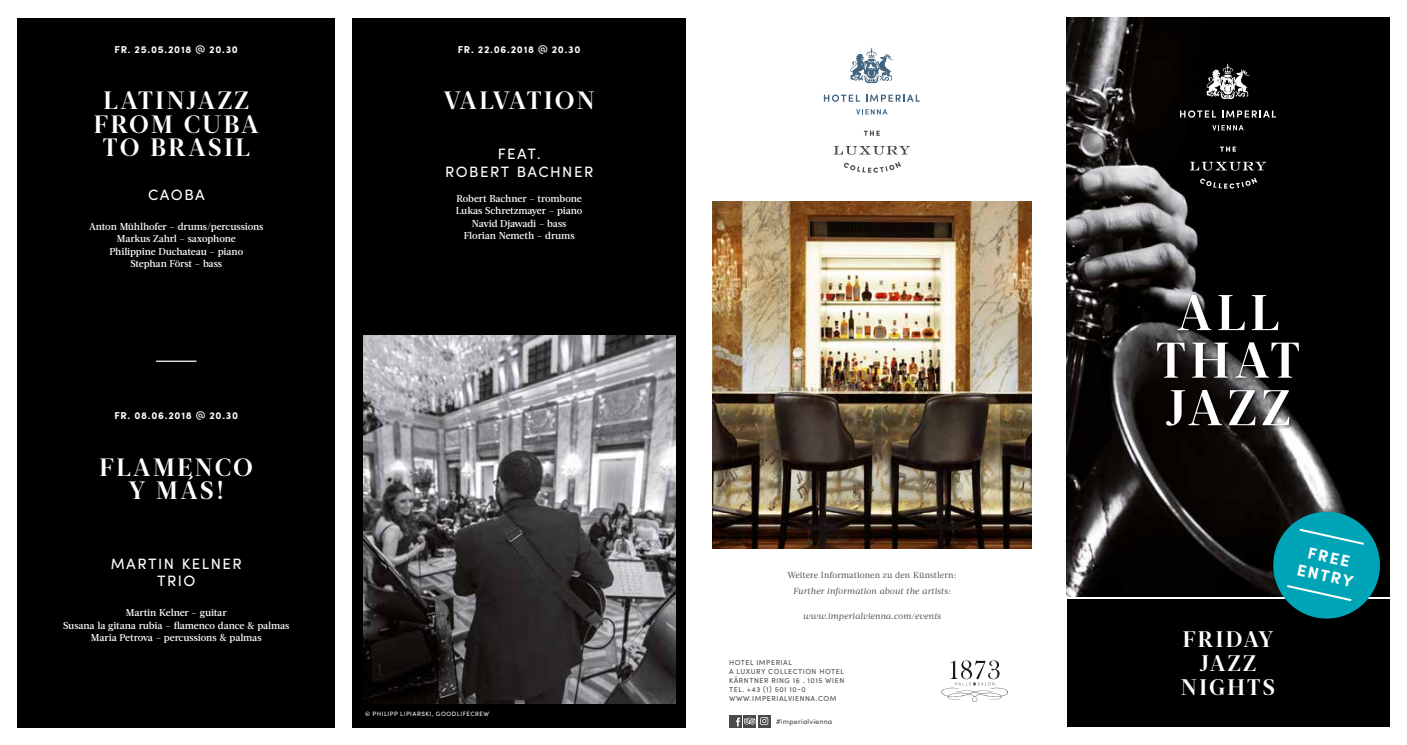
<style>
.page{position:relative;width:1407px;height:745px;background:#fff}
.page>*{position:absolute;margin:0;border:0;box-sizing:border-box;transform-origin:0 0}
.t1{font:700 50px/47.5px "Acta Headline";letter-spacing:.1em;color:#fff;text-align:center}
.t2{font:700 25px/23.8px "Acta Headline";letter-spacing:.09em;color:#fff;text-align:center}
.t3{font:700 25px "Acta Headline";letter-spacing:.05em;color:#fff}
.t4{font:700 22.5px/23.8px "Acta Headline";letter-spacing:.1em;color:#fff;text-align:center}
.t5{font:700 16.25px/18.8px "Sofia Pro";color:#fff;text-align:center}
.t6{font:15px/17.5px "Sofia Pro";letter-spacing:.1em;color:#fff;text-align:center}
.t7{font:500 10px/12.5px "Acta";letter-spacing:-.015em;color:#fff;text-align:center}
.t8{font:700 10px "Sofia Pro";letter-spacing:.075em;color:#fff}
.t9{font:italic 8.75px "Acta";letter-spacing:.01em;color:#4c4a48}
.t10{font:8.75px "Acta";letter-spacing:.01em;color:#4c4a48}
.t11{font:7.25px/9.1px "Sofia Pro";letter-spacing:.075em;color:#4c4a48}
.t12{font:7.25px "Sofia Pro";letter-spacing:.025em;color:#4c4a48}
.t13{font:6.25px "Sofia Pro";letter-spacing:.075em;color:#fff}
</style>
<div class="page">
<img style="left:1067px;top:18px;width:322px;height:577px">
<svg style="left:1200px;top:177px;width:57px;height:11px"></svg>
<svg style="left:1190px;top:162px;width:76px;height:8px"></svg>
<svg style="left:1220px;top:146px;width:16px;height:5px"></svg>
<svg style="left:1212px;top:125px;width:31px;height:5px"></svg>
<svg style="left:1180px;top:110px;width:36px;height:8px"></svg>
<svg style="left:1222px;top:110px;width:54px;height:7px"></svg>
<svg style="left:1206px;top:64px;width:43px;height:36px"></svg>
<svg style="left:758px;top:715px;width:12px;height:11px"></svg>
<div style="left:353px;top:18px;width:333px;height:708px;background:#000"></div>
<div style="left:1067px;top:599px;width:322px;height:127px;background:#000"></div>
<img style="left:712px;top:201px;width:319px;height:347px">
<img style="left:363px;top:335px;width:312px;height:368px">
<div style="left:729px;top:714px;width:12px;height:12px;background:#4c4a48"></div>
<svg style="left:941px;top:660px;width:67px;height:41px"></svg>
<div style="left:1154px;top:292px;width:150px;height:138px;background:#000;opacity:.9"></div>
<div style="left:743px;top:714px;width:13px;height:12px;background:#4c4a48"></div>
<svg style="left:736px;top:716px;width:32px;height:10px"></svg>
<svg style="left:844px;top:162px;width:57px;height:11px"></svg>
<svg style="left:833px;top:146px;width:77px;height:8px"></svg>
<svg style="left:864px;top:131px;width:16px;height:5px"></svg>
<svg style="left:856px;top:109px;width:31px;height:5px"></svg>
<svg style="left:824px;top:94px;width:36px;height:8px"></svg>
<svg style="left:866px;top:95px;width:54px;height:7px"></svg>
<svg style="left:850px;top:48px;width:43px;height:36px"></svg>
<div style="left:18px;top:18px;width:317px;height:708px;background:#000"></div>
<hr style="left:156px;top:360px;width:40px;height:1px;background:#fff">
<svg style="left:1268px;top:506px;width:117px;height:113px;background:#097581"></svg>
<p class="t8" style="left:115px;top:41px;width:125px">FR. 25.05.2018 @ 20.30</p>
<p class="t8" style="left:458px;top:41px;width:124px">FR. 22.06.2018 @ 20.30</p>
<h2 class="t2" style="left:94px;top:88px;width:166px">LATINJAZZ<br>FROM CUBA<br>TO BRASIL</h2>
<h2 class="t3" style="left:444px;top:85px;width:152px">VALVATION</h2>
<h3 class="t6" style="left:445px;top:144px;width:150px">FEAT.<br>ROBERT BACHNER</h3>
<p class="t7" style="left:456px;top:192px;width:128px">Robert Bachner – trombone<br>Lukas Schretzmayer – piano<br>Navid Djawadi – bass<br>Florian Nemeth – drums</p>
<h3 class="t6" style="left:148px;top:184px;width:58px">CAOBA</h3>
<p class="t7" style="left:89px;top:220px;width:176px">Anton Mühlhofer – drums/percussions<br>Markus Zahrl – saxophone<br>Philippine Duchateau – piano<br>Stephan Först – bass</p>
<p class="t8" style="left:114px;top:408px;width:125px">FR. 08.06.2018 @ 20.30</p>
<h2 class="t2" style="left:100px;top:455px;width:155px">FLAMENCO<br>Y MÁS!</h2>
<h3 class="t6" style="left:111px;top:553px;width:133px">MARTIN KELNER<br>TRIO</h3>
<p class="t7" style="left:63px;top:606px;width:228px">Martin Kelner – guitar<br>Susana la gitana rubia – flamenco dance &amp; palmas<br>Maria Petrova – percussions &amp; palmas</p>
<p class="t13" style="left:365px;top:708px;width:126px">© PHILIPP LIPIARSKI, GOODLIFECREW</p>
<p class="t10" style="left:787px;top:569px;width:170px">Weitere Informationen zu den Künstlern:</p>
<p class="t9" style="left:793px;top:585px;width:159px">Further information about the artists:</p>
<p class="t9" style="left:803px;top:610px;width:140px">www.imperialvienna.com/events</p>
<p class="t11" style="left:729px;top:656px;width:117px">HOTEL IMPERIAL<br>A LUXURY COLLECTION HOTEL<br>KÄRNTNER RING 16 . 1015 WIEN<br>TEL. +43 (1) 501 10-0<br>WWW.IMPERIALVIENNA.COM</p>
<p class="t12" style="left:776px;top:715px;width:58px">#imperialvienna</p>
<h1 class="t1" style="left:1156px;top:289px;width:145px">ALL<br>THAT<br>JAZZ</h1>
<h3 class="t4" style="left:1181px;top:627px;width:96px">FRIDAY<br>JAZZ<br>NIGHTS</h3>
<h3 class="t5" style="left:1304px;top:540px;width:58px;rotate:13deg">FREE<br>ENTRY</h3>
</div>
